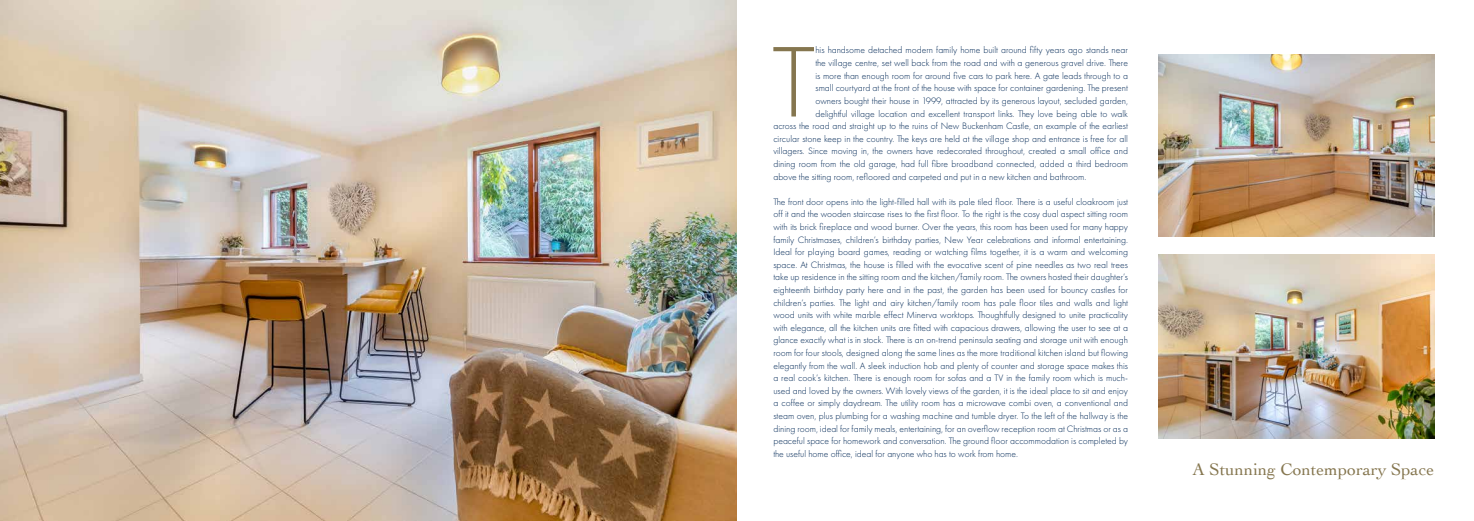
<style>
.page{position:relative;width:1474px;height:521px;background:#fff}
.page>*{position:absolute;margin:0;border:0;box-sizing:border-box;transform-origin:0 0}
.t1{font:300 104.04px "Futura PT";color:#85764f}
.t2{font:17.5px "Cochin";color:#85764f}
.t3{font:300 9.62px/12.6px "Futura PT";color:#002856;text-align:justify}
</style>
<div class="page">
<img style="left:1158px;top:255px;width:276px;height:183px">
<img style="left:0;top:0;width:737px;height:521px">
<img style="left:1158px;top:55px;width:276px;height:182px">
<h1 class="t1" style="left:772px;top:23px;width:45px">T</h1>
<p class="t3" style="left:815px;top:44px;width:314px">his handsome detached modern family home built around fifty years ago stands near</p>
<p class="t3" style="left:815px;top:57px;width:314px">the village centre, set well back from the road and with a generous gravel drive. There</p>
<p class="t3" style="left:815px;top:69px;width:314px">is more than enough room for around five cars to park here. A gate leads through to a</p>
<p class="t3" style="left:815px;top:82px;width:314px">small courtyard at the front of the house with space for container gardening. The present</p>
<p class="t3" style="left:815px;top:94px;width:314px">owners bought their house in 1999, attracted by its generous layout, secluded garden,</p>
<p class="t3" style="left:815px;top:107px;width:314px">delightful village location and excellent transport links. They love being able to walk</p>
<p class="t3" style="left:773px;top:120px;width:356px">across the road and straight up to the ruins of New Buckenham Castle, an example of the earliest</p>
<p class="t3" style="left:773px;top:132px;width:356px">circular stone keep in the country. The keys are held at the village shop and entrance is free for all</p>
<p class="t3" style="left:773px;top:145px;width:356px">villagers. Since moving in, the owners have redecorated throughout, created a small office and</p>
<p class="t3" style="left:773px;top:157px;width:356px">dining room from the old garage, had full fibre broadband connected, added a third bedroom</p>
<p class="t3" style="left:773px;top:170px;width:314px">above the sitting room, refloored and carpeted and put in a new kitchen and bathroom.</p>
<p class="t3" style="left:773px;top:195px;width:356px">The front door opens into the light-filled hall with its pale tiled floor. There is a useful cloakroom just off it and the wooden staircase rises to the first floor. To the right is the cosy dual aspect sitting room with its brick fireplace and wood burner. Over the years, this room has been used for many happy family Christmases, children’s birthday parties, New Year celebrations and informal entertaining.<br>Ideal for playing board games, reading or watching films together, it is a warm and welcoming space. At Christmas, the house is filled with the evocative scent of pine needles as two real trees take up residence in the sitting room and the kitchen/family room. The owners hosted their daughter’s eighteenth birthday party here and in the past, the garden has been used for bouncy castles for children’s parties. The light and airy kitchen/family room has pale floor tiles and walls and light wood units with white marble effect Minerva worktops. Thoughtfully designed to unite practicality with elegance, all the kitchen units are fitted with capacious drawers, allowing the user to see at a glance exactly what is in stock. There is an on-trend peninsula seating and storage unit with enough room for four stools, designed along the same lines as the more traditional kitchen island but flowing elegantly from the wall. A sleek induction hob and plenty of counter and storage space makes this a real cook’s kitchen. There is enough room for sofas and a TV in the family room which is much&shy;used and loved by the owners. With lovely views of the garden, it is the ideal place to sit and enjoy a coffee or simply daydream. The utility room has a microwave combi oven, a conventional and steam oven, plus plumbing for a washing machine and tumble dryer. To the left of the hallway is the dining room, ideal for family meals, entertaining, for an overflow reception room at Christmas or as a peaceful space for homework and conversation. The ground floor accommodation is completed by the useful home office, ideal for anyone who has to work from home.</p>
<h2 class="t2" style="left:1192px;top:458px;width:243px">A Stunning Contemporary Space</h2>
</div>
